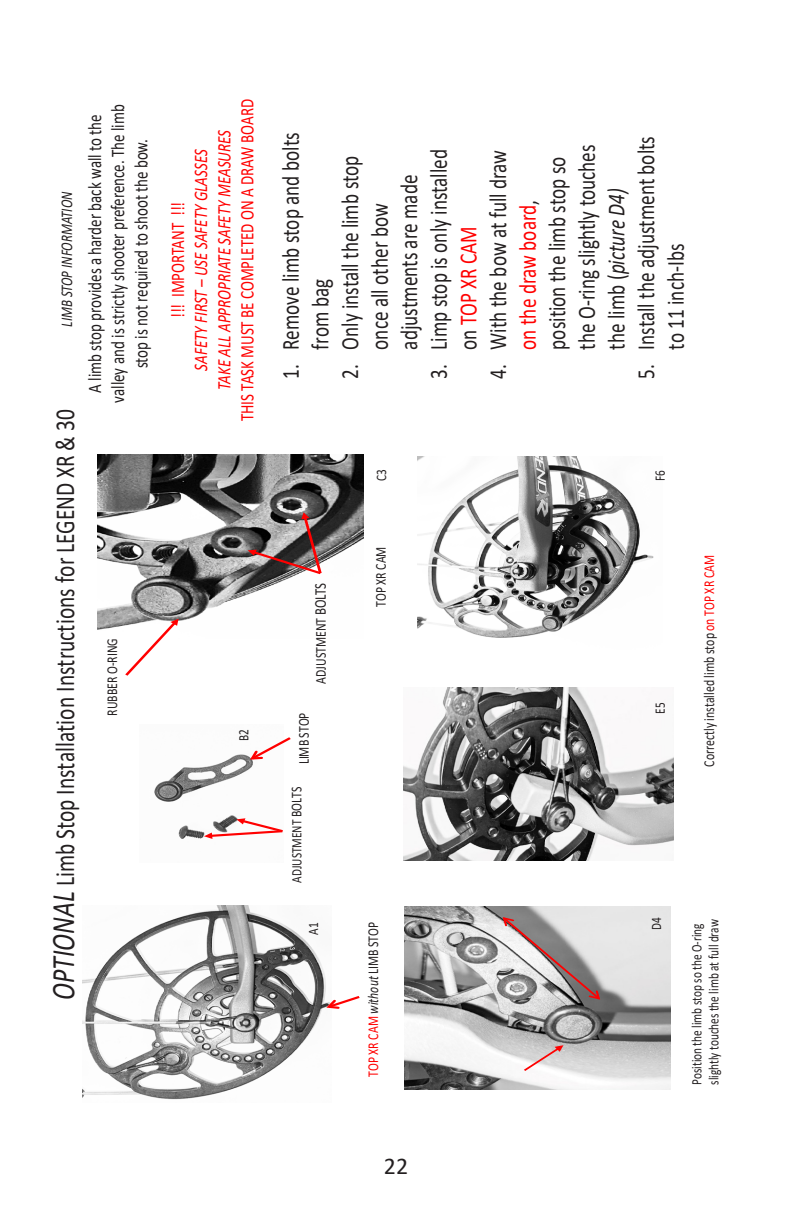
<style>
.page{position:relative;width:792px;height:1224px;background:#fff}
.page>*{position:absolute;margin:0;border:0;box-sizing:border-box;transform-origin:0 0}
.t1{font:27.4px "Calibri";color:#231f20;scale:.78 1}
.t2{font:24.6px/29.6px "Calibri";color:#231f20;scale:.78 1}
.t3{font:24px "Calibri";color:#231f20}
.t4{font:19.2px/23px "Calibri";color:#211d1e;text-align:center;scale:.78 1}
.t5{font:italic 19.2px/23px "Calibri";color:#f00;text-align:center;scale:.78 1}
.t6{font:italic 16.4px "Calibri";letter-spacing:-.005em;color:#231f20;scale:.78 1}
.t7{font:15.2px "Calibri";color:#231f20;scale:.78 1}
.t8{font:15.2px "Calibri";color:#f00;scale:.78 1}
.t9{font:14.4px/17.2px "Calibri";color:#231f20;scale:.78 1}
.s1{font-style:italic;font-size:32.8px}
.s2{font-style:normal}
.s3{color:#f00}
.s4{font-style:italic}
.s5{font-size:16.4px}
.s6{font-size:15.2px}
.s7{font-style:italic;color:#231f20}
.s8{color:#231f20}
</style>
<div class="page">
<img style="left:418px;top:456px;width:236px;height:182px">
<img style="left:98px;top:455px;width:266px;height:175px">
<svg style="left:123px;top:619px;width:56px;height:57px"></svg>
<svg style="left:248px;top:512px;width:76px;height:64px;background:#7c6969"></svg>
<img style="left:82px;top:905px;width:244px;height:195px">
<img style="left:154px;top:754px;width:99px;height:85px">
<img style="left:405px;top:907px;width:265px;height:183px">
<svg style="left:248px;top:737px;width:43px;height:24px"></svg>
<svg style="left:204px;top:818px;width:79px;height:21px"></svg>
<svg style="left:324px;top:994px;width:36px;height:16px"></svg>
<img style="left:404px;top:688px;width:270px;height:173px">
<svg style="left:501px;top:916px;width:101px;height:85px;background:#b6adad"></svg>
<svg style="left:522px;top:1045px;width:41px;height:28px"></svg>
<p class="t6" style="left:55px;top:327px;width:175px;rotate:-90deg">LIMB STOP INFORMATION</p>
<p class="t1" style="left:46px;top:1000px;width:758px;rotate:-90deg"><span class="s1">OPTIONAL</span> Limb Stop Installation Instructions for LEGEND XR &amp; 30</p>
<p class="t4" style="left:83px;top:403px;width:384px;rotate:-90deg">A limb stop provides a harder back wall to the valley and is strictly shooter preference. The limb stop is not required to shoot the bow.</p>
<p class="t7" style="left:102px;top:716px;width:101px;rotate:-90deg">RUBBER O-RING</p>
<p class="t5" style="left:166px;top:421px;width:415px;rotate:-90deg"><span class="s2">!!! IMPORTANT !!!<br></span>SAFETY FIRST – USE SAFETY GLASSES<br>TAKE ALL APPROPRIATE SAFETY MEASURES<br><span class="s2">THIS TASK MUST BE COMPLETED ON A DRAW BOARD</span></p>
<p class="t9" style="left:235px;top:741px;width:17px;rotate:-90deg">B2</p>
<p class="t2" style="left:275px;top:350px;width:280px;text-indent:-29px;rotate:-90deg">1. Remove limb stop and bolts from bag</p>
<p class="t2" style="left:334px;top:350px;width:250px;text-indent:-29px;rotate:-90deg">2. Only install the limb stop once all other bow adjustments are made</p>
<p class="t2" style="left:423px;top:350px;width:259px;text-indent:-29px;rotate:-90deg">3. Limp stop is only installed on <span class="s3">TOP XR CAM</span></p>
<p class="t2" style="left:483px;top:350px;width:265px;text-indent:-29px;rotate:-90deg">4. With the bow at full draw <span class="s3">on the draw board</span>, position the limb stop so the O-ring slightly touches the limb (<span class="s4">picture D4)</span></p>
<p class="t2" style="left:631px;top:350px;width:275px;text-indent:-29px;rotate:-90deg">5. Install the adjustment bolts to 11 inch-Ibs</p>
<p class="t7" style="left:310px;top:684px;width:130px;rotate:-90deg">ADJUSTMENT <span class="s5">BOLTS</span></p>
<p class="t7" style="left:293px;top:764px;width:68px;rotate:-90deg">LIMB STOP</p>
<p class="t9" style="left:288px;top:883px;width:124px;rotate:-90deg">ADJUSTMENT <span class="s6">BOLTS</span></p>
<p class="t9" style="left:304px;top:935px;width:17px;rotate:-90deg">A1</p>
<p class="t9" style="left:372px;top:481px;width:17px;rotate:-90deg">C3</p>
<p class="t7" style="left:370px;top:607px;width:79px;rotate:-90deg">TOP XR CAM</p>
<p class="t9" style="left:651px;top:481px;width:15px;rotate:-90deg">F6</p>
<p class="t9" style="left:651px;top:714px;width:16px;rotate:-90deg">E5</p>
<p class="t7" style="left:699px;top:767px;width:273px;rotate:-90deg">Correctly installed limb stop <span class="s3">on TOP XR CAM</span></p>
<p class="t9" style="left:648px;top:930px;width:18px;rotate:-90deg">D4</p>
<p class="t8" style="left:363px;top:1077px;width:200px;rotate:-90deg">TOP XR CAM <span class="s7">without</span> <span class="s8">LIMB STOP</span></p>
<p class="t9" style="left:688px;top:1085px;width:214px;rotate:-90deg">Position the limb stop so the O-ring slightly touches the limb at full draw</p>
<p class="t3" style="left:384px;top:1149px;width:26px">22</p>
</div>
